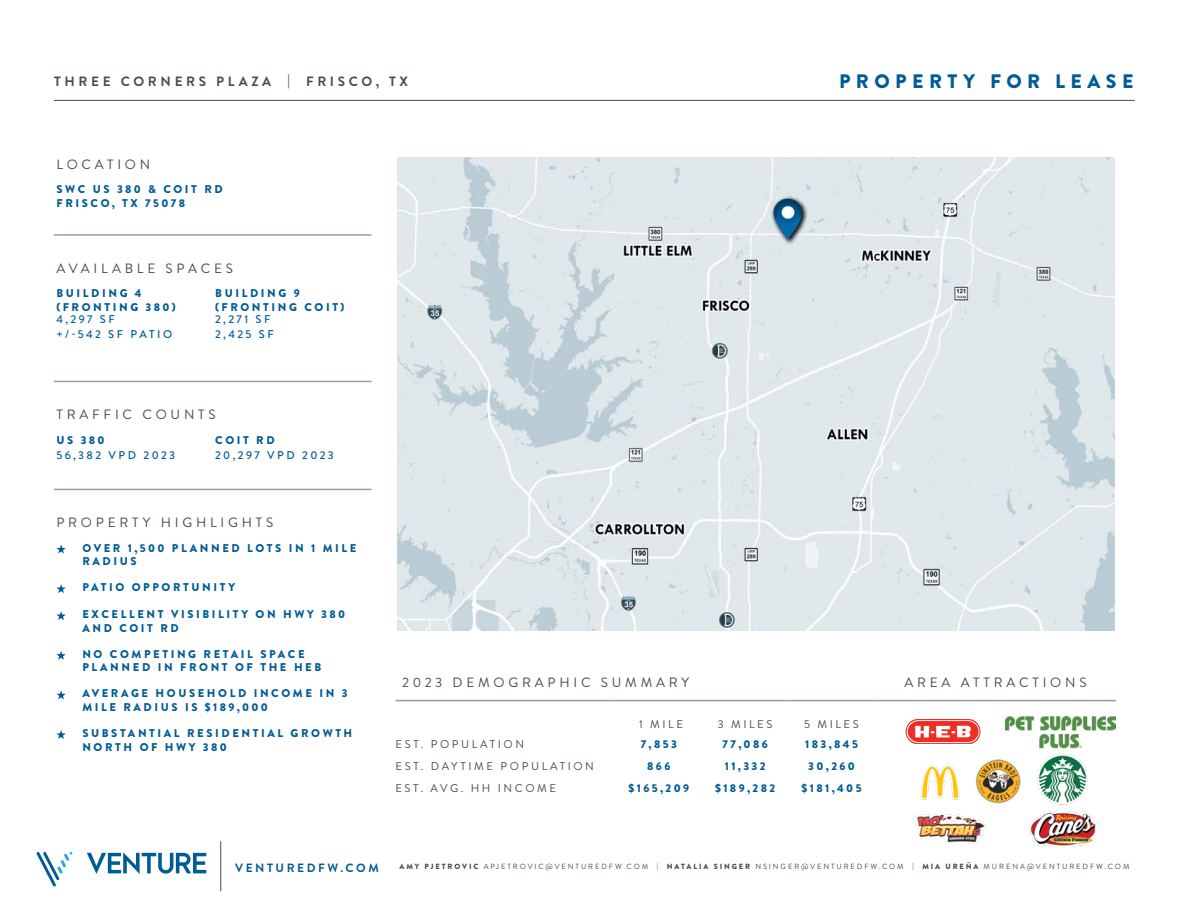
<style>
.page{position:relative;width:1188px;height:918px;background:#fff}
.page>*{position:absolute;margin:0;border:0;box-sizing:border-box;transform-origin:0 0}
.t1{font:900 19.5px "Brandon Grotesque";letter-spacing:.28em;color:#005c96}
.t2{font:13.5px "Brandon Grotesque";letter-spacing:.28em;color:#404e57}
.t3{font:700 13.5px "Brandon Grotesque";letter-spacing:.27em;color:#404e57}
.t4{font:700 12px "Brandon Grotesque";letter-spacing:.21em;color:#005c96}
.t5{font:900 11.25px/13.5px "Brandon Grotesque";letter-spacing:.23em;color:#005c96}
.t6{font:11.25px "Brandon Grotesque";letter-spacing:.23em;color:#404e57}
.t7{font:500 11.25px/15px "Brandon Grotesque";letter-spacing:.21em;color:#005c96}
.t8{font:900 11.25px "Brandon Grotesque";color:#005b95}
.t9{font:7.5px "Brandon Grotesque";letter-spacing:.25em;color:#404e57}
.s1{font-weight:900}
</style>
<div class="page">
<svg style="left:37px;top:852px;width:36px;height:34px"></svg>
<svg style="left:87px;top:852px;width:119px;height:22px"></svg>
<hr style="left:220px;top:841px;width:1px;height:50px;background:#404e57">
<hr style="left:54px;top:100px;width:1081px;height:1px;background:#404e57">
<hr style="left:395px;top:700px;width:221px;height:1px;background:#8f9fa8">
<hr style="left:616px;top:700px;width:86px;height:1px;background:#8f9fa8">
<hr style="left:702px;top:700px;width:86px;height:1px;background:#8f9fa8">
<hr style="left:788px;top:700px;width:87px;height:1px;background:#8f9fa8">
<hr style="left:875px;top:700px;width:241px;height:1px;background:#8f9fa8">
<hr style="left:54px;top:234px;width:26px;height:2px;background:#8f9fa8">
<hr style="left:80px;top:234px;width:133px;height:2px;background:#8f9fa8">
<hr style="left:213px;top:234px;width:159px;height:2px;background:#8f9fa8">
<svg style="left:54px;top:489px;width:26px;height:1px"></svg>
<hr style="left:80px;top:489px;width:133px;height:1px;background:#8f9fa8">
<hr style="left:213px;top:489px;width:159px;height:1px;background:#8f9fa8">
<svg style="left:54px;top:381px;width:26px;height:1px"></svg>
<hr style="left:80px;top:381px;width:133px;height:1px;background:#8f9fa8">
<hr style="left:213px;top:381px;width:159px;height:1px;background:#8f9fa8">
<svg style="left:56px;top:545px;width:10px;height:9px"></svg>
<svg style="left:56px;top:584px;width:10px;height:9px"></svg>
<svg style="left:56px;top:611px;width:10px;height:9px"></svg>
<svg style="left:56px;top:651px;width:10px;height:9px"></svg>
<svg style="left:56px;top:690px;width:10px;height:9px"></svg>
<svg style="left:56px;top:730px;width:10px;height:9px"></svg>
<img style="left:1006px;top:717px;width:110px;height:31px">
<img style="left:915px;top:813px;width:72px;height:31px">
<img style="left:975px;top:759px;width:46px;height:45px">
<img style="left:397px;top:158px;width:717px;height:473px">
<img style="left:768px;top:191px;width:41px;height:55px">
<img style="left:1037px;top:754px;width:51px;height:50px">
<img style="left:920px;top:765px;width:40px;height:35px">
<img style="left:1029px;top:811px;width:68px;height:36px">
<img style="left:905px;top:719px;width:76px;height:25px">
<p class="t3" style="left:54px;top:72px;width:355px">THREE CORNERS PLAZA | FRISCO, TX</p>
<p class="t2" style="left:56px;top:155px;width:95px">LOCATION</p>
<p class="t5" style="left:56px;top:183px;width:168px">SWC US 380 &amp; COIT RD<br>FRISCO, TX 75078</p>
<p class="t2" style="left:56px;top:259px;width:178px">AVAILABLE SPACES</p>
<p class="t5" style="left:56px;top:287px;width:121px">BUILDING 4 (FRONTING 380)</p>
<p class="t5" style="left:215px;top:287px;width:131px">BUILDING 9 (FRONTING COIT)</p>
<p class="t7" style="left:56px;top:312px;width:117px">4,297 SF<br>+/-542 SF PATIO</p>
<p class="t7" style="left:215px;top:312px;width:60px">2,271 SF<br>2,425 SF</p>
<p class="t2" style="left:56px;top:405px;width:161px">TRAFFIC COUNTS</p>
<p class="t5" style="left:56px;top:433px;width:50px">US 380</p>
<p class="t5" style="left:215px;top:433px;width:61px">COIT RD</p>
<p class="t7" style="left:56px;top:447px;width:120px">56,382 VPD 2023</p>
<p class="t7" style="left:215px;top:447px;width:120px">20,297 VPD 2023</p>
<h1 class="t1" style="left:839px;top:67px;width:296px">PROPERTY FOR LEASE</h1>
<p class="t2" style="left:56px;top:513px;width:218px">PROPERTY HIGHLIGHTS</p>
<p class="t5" style="left:82px;top:541px;width:276px">OVER 1,500 PLANNED LOTS IN 1 MILE<br>RADIUS</p>
<p class="t5" style="left:82px;top:581px;width:154px">PATIO OPPORTUNITY</p>
<p class="t5" style="left:82px;top:608px;width:264px">EXCELLENT VISIBILITY ON HWY 380<br>AND COIT RD</p>
<p class="t5" style="left:82px;top:647px;width:240px">NO COMPETING RETAIL SPACE<br>PLANNED IN FRONT OF THE HEB</p>
<p class="t5" style="left:82px;top:687px;width:267px">AVERAGE HOUSEHOLD INCOME IN 3<br>MILE RADIUS IS $189,000</p>
<p class="t5" style="left:82px;top:727px;width:271px">SUBSTANTIAL RESIDENTIAL GROWTH<br>NORTH OF HWY 380</p>
<p class="t2" style="left:402px;top:673px;width:288px">2023 DEMOGRAPHIC SUMMARY</p>
<p class="t2" style="left:904px;top:673px;width:184px">AREA ATTRACTIONS</p>
<p class="t6" style="left:639px;top:717px;width:45px">1 MILE</p>
<p class="t6" style="left:718px;top:717px;width:56px">3 MILES</p>
<p class="t6" style="left:804px;top:717px;width:56px">5 MILES</p>
<p class="t6" style="left:396px;top:736px;width:130px">EST. POPULATION</p>
<p class="t8" style="left:641px;top:736px;width:38px">7,853</p>
<p class="t5" style="left:723px;top:738px;width:47px">77,086</p>
<p class="t5" style="left:805px;top:738px;width:54px">183,845</p>
<p class="t6" style="left:396px;top:758px;width:200px">EST. DAYTIME POPULATION</p>
<p class="t5" style="left:647px;top:759px;width:25px">866</p>
<p class="t5" style="left:725px;top:759px;width:42px">11,332</p>
<p class="t5" style="left:808px;top:759px;width:48px">30,260</p>
<p class="t6" style="left:395px;top:780px;width:162px">EST. AVG. HH INCOME</p>
<p class="t5" style="left:629px;top:781px;width:62px">$165,209</p>
<p class="t5" style="left:715px;top:781px;width:62px">$189,282</p>
<p class="t5" style="left:802px;top:781px;width:62px">$181,405</p>
<p class="t4" style="left:235px;top:860px;width:145px">VENTUREDFW.COM</p>
<p class="t9" style="left:400px;top:862px;width:731px"><span class="s1">AMY PJETROVIC</span> APJETROVIC@VENTUREDFW.COM | <span class="s1">NATALIA SINGER</span> NSINGER@VENTUREDFW.COM | <span class="s1">MIA UREÑA</span> MURENA@VENTUREDFW.COM</p>
</div>
